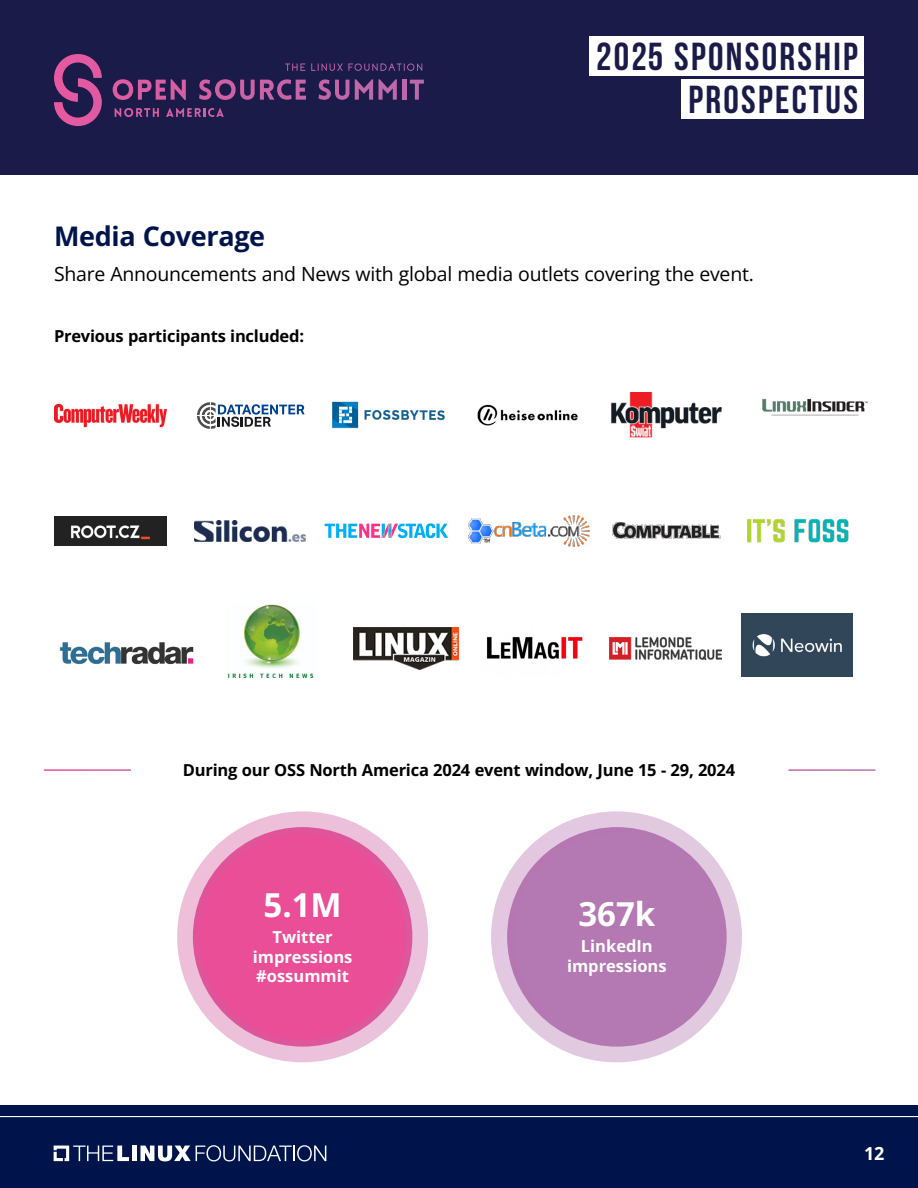
<style>
.page{position:relative;width:918px;height:1188px;background:#fff}
.page>*{position:absolute;margin:0;border:0;box-sizing:border-box;transform-origin:0 0}
.t1{font:39px/43.5px "Bebas Neue";letter-spacing:.06em;color:#1a1b49;text-align:right}
.t2{font:700 33px "Open Sans";color:#fff}
.SUB_Bluebell{font:700 27px "Open Sans";letter-spacing:-.015em;color:#00144c}
.MAIN_deck{font:19.5px "Open Sans";letter-spacing:-.015em;color:#000}
.t3{font:700 18px "Open Sans";color:#fff}
.SUB_11pt{font:700 16.5px "Open Sans";letter-spacing:-.015em;color:#000}
.t4{font:700 16.5px/19.8px "Open Sans";color:#fff;text-align:center}
</style>
<div class="page">
<div style="left:0;top:1105px;width:918px;height:83px;background:#00144c"></div>
<div style="left:0;top:0;width:918px;height:175px;background:#1a1b49"></div>
<div style="left:589px;top:36px;width:275px;height:40px;background:#fff"></div>
<div style="left:682px;top:80px;width:182px;height:39px;background:#fff"></div>
<div style="left:132px;top:1146px;width:5px;height:15px;background:#fff"></div>
<svg style="left:140px;top:1145px;width:186px;height:16px"></svg>
<svg style="left:54px;top:1146px;width:75px;height:15px"></svg>
<hr style="left:0;top:1116px;width:918px;height:1px;background:#fff">
<svg style="left:54px;top:54px;width:48px;height:72px"></svg>
<svg style="left:112px;top:79px;width:74px;height:21px"></svg>
<svg style="left:199px;top:79px;width:107px;height:21px"></svg>
<svg style="left:319px;top:79px;width:30px;height:21px"></svg>
<svg style="left:355px;top:79px;width:42px;height:21px"></svg>
<hr style="left:402px;top:80px;width:4px;height:20px;background:#bb69aa">
<svg style="left:410px;top:80px;width:14px;height:20px"></svg>
<svg style="left:115px;top:108px;width:44px;height:9px"></svg>
<svg style="left:166px;top:108px;width:58px;height:9px"></svg>
<svg style="left:285px;top:63px;width:20px;height:8px"></svg>
<svg style="left:311px;top:63px;width:111px;height:8px"></svg>
<svg style="left:197px;top:402px;width:108px;height:27px"></svg>
<img style="left:194px;top:520px;width:112px;height:21px">
<img style="left:487px;top:636px;width:96px;height:23px">
<img style="left:55px;top:403px;width:111px;height:25px">
<img style="left:55px;top:516px;width:111px;height:29px">
<img style="left:354px;top:628px;width:104px;height:41px">
<img style="left:477px;top:404px;width:101px;height:22px">
<svg style="left:325px;top:523px;width:123px;height:15px"></svg>
<img style="left:741px;top:613px;width:111px;height:63px">
<img style="left:611px;top:392px;width:111px;height:46px">
<img style="left:612px;top:522px;width:109px;height:17px">
<img style="left:333px;top:401px;width:111px;height:28px">
<img style="left:610px;top:637px;width:111px;height:22px">
<img style="left:228px;top:604px;width:86px;height:73px">
<img style="left:468px;top:515px;width:122px;height:32px">
<img style="left:59px;top:642px;width:135px;height:23px">
<img style="left:762px;top:398px;width:106px;height:18px">
<img style="left:747px;top:519px;width:102px;height:24px">
<div style="left:193px;top:827px;width:219px;height:220px;background:#e94e96;border-radius:50%"></div>
<div style="left:507px;top:827px;width:220px;height:220px;background:#b478b3;border-radius:50%"></div>
<div style="left:177px;top:811px;width:251px;height:251px;border:22px solid #fff;border-radius:50%"></div>
<div style="left:491px;top:811px;width:251px;height:251px;border:22px solid #fff;border-radius:50%"></div>
<p class="SUB_Bluebell" style="left:54px;top:217px;width:213px">Media Coverage</p>
<h1 class="t1" style="left:596px;top:34px;width:264px">2025 SPONSORSHIP<br>PROSPECTUS</h1>
<p class="MAIN_deck" style="left:54px;top:261px;width:701px">Share Announcements and News with global media outlets covering the event.</p>
<p class="SUB_11pt" style="left:54px;top:325px;width:252px">Previous participants included:</p>
<p class="SUB_11pt" style="left:183px;top:758px;width:554px">During our OSS North America 2024 event window, June 15 - 29, 2024</p>
<p class="t2" style="left:263px;top:882px;width:80px">5.1M</p>
<p class="t4" style="left:253px;top:927px;width:101px">Twitter impressions #ossummit</p>
<p class="t2" style="left:578px;top:891px;width:79px">367k</p>
<p class="t4" style="left:567px;top:936px;width:101px">LinkedIn impressions</p>
<p class="t3" style="left:864px;top:1141px;width:22px">12</p>
</div>
